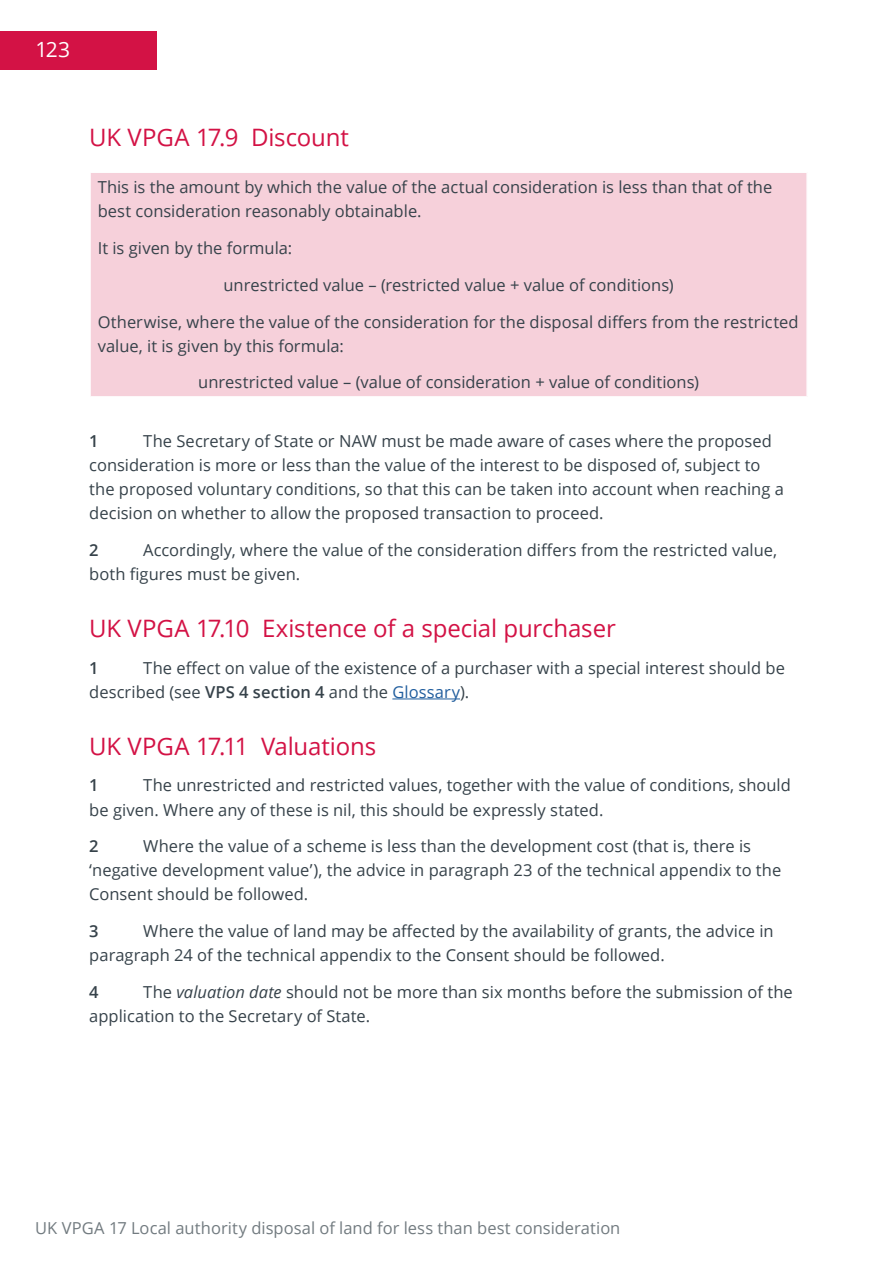
<style>
.page{position:relative;width:893px;height:1263px;background:#fff}
.page>*{position:absolute;margin:0;border:0;box-sizing:border-box;transform-origin:0 0}
.t1{font:24px "Open Sans";letter-spacing:-.005em;color:#d31245}
.t2{font:21px "Open Sans";color:#fff}
.t3{font:16.5px/24px "Open Sans";color:#36424a}
.t4{font:16.5px "Open Sans";color:#727b80}
.t5{font:600 16.5px "Open Sans";color:#36424a}
.s1{font-size:13.5px}
.s2{font-weight:600}
.s3{color:#215e9e}
.s4{font-style:italic}
</style>
<div class="page">
<div style="left:90px;top:172px;width:717px;height:225px;background:#f6d0da"></div>
<hr style="left:89px;top:171px;width:719px;height:2px;background:#fff">
<hr style="left:89px;top:173px;width:2px;height:223px;background:#fff">
<hr style="left:806px;top:173px;width:2px;height:223px;background:#fff">
<hr style="left:89px;top:396px;width:719px;height:2px;background:#fff">
<hr style="left:392px;top:698px;width:68px;height:1px;background:#215e9e">
<div style="left:0;top:31px;width:157px;height:39px;background:#d31245"></div>
<p class="t2" style="left:35px;top:35px;width:36px"><span class="s1">IP</span>123</p>
<h1 class="t1" style="left:89px;top:121px;width:261px">UK VPGA 17.9 Discount</h1>
<p class="t3" style="left:98px;top:175px;width:676px">This is the amount by which the value of the actual consideration is less than that of the best consideration reasonably obtainable.</p>
<p class="t3" style="left:98px;top:236px;width:196px">It is given by the formula:</p>
<p class="t3" style="left:224px;top:272px;width:452px">unrestricted value – (restricted value + value of conditions)</p>
<p class="t3" style="left:98px;top:309px;width:702px">Otherwise, where the value of the consideration for the disposal differs from the restricted value, it is given by this formula:</p>
<p class="t3" style="left:198px;top:370px;width:502px">unrestricted value – (value of consideration + value of conditions)</p>
<p class="t3" style="left:89px;top:429px;width:696px;text-indent:54px">The Secretary of State or NAW must be made aware of cases where the proposed consideration is more or less than the value of the interest to be disposed of, subject to the proposed voluntary conditions, so that this can be taken into account when reaching a decision on whether to allow the proposed transaction to proceed.</p>
<p class="t5" style="left:89px;top:539px;width:11px">2</p>
<p class="t5" style="left:89px;top:430px;width:11px">1</p>
<p class="t3" style="left:89px;top:538px;width:689px;text-indent:54px">Accordingly, where the value of the consideration differs from the restricted value, both figures must be given.</p>
<h1 class="t1" style="left:89px;top:612px;width:528px">UK VPGA 17.10 Existence of a special purchaser</h1>
<p class="t5" style="left:89px;top:656px;width:11px">1</p>
<p class="t3" style="left:89px;top:655px;width:697px;text-indent:54px">The effect on value of the existence of a purchaser with a special interest should be described (see <span class="s2">VPS 4 section 4</span> and the <span class="s3">Glossary</span>).</p>
<h1 class="t1" style="left:89px;top:729px;width:288px">UK VPGA 17.11 Valuations</h1>
<p class="t5" style="left:89px;top:774px;width:11px">1</p>
<p class="t3" style="left:89px;top:773px;width:703px;text-indent:54px">The unrestricted and restricted values, together with the value of conditions, should be given. Where any of these is nil, this should be expressly stated.</p>
<p class="t5" style="left:89px;top:835px;width:11px">2</p>
<p class="t3" style="left:89px;top:834px;width:693px;text-indent:54px">Where the value of a scheme is less than the development cost (that is, there is ‘negative development value’), the advice in paragraph 23 of the technical appendix to the<br>Consent should be followed.</p>
<p class="t5" style="left:89px;top:920px;width:11px">3</p>
<p class="t3" style="left:89px;top:919px;width:686px;text-indent:54px">Where the value of land may be affected by the availability of grants, the advice in paragraph 24 of the technical appendix to the Consent should be followed.</p>
<p class="t5" style="left:89px;top:980px;width:11px">4</p>
<p class="t3" style="left:89px;top:979px;width:705px;text-indent:54px">The <span class="s4">valuation date</span> should not be more than six months before the submission of the application to the Secretary of State.</p>
<p class="t4" style="left:35px;top:1217px;width:587px">UK VPGA 17 Local authority disposal of land for less than best consideration</p>
</div>
